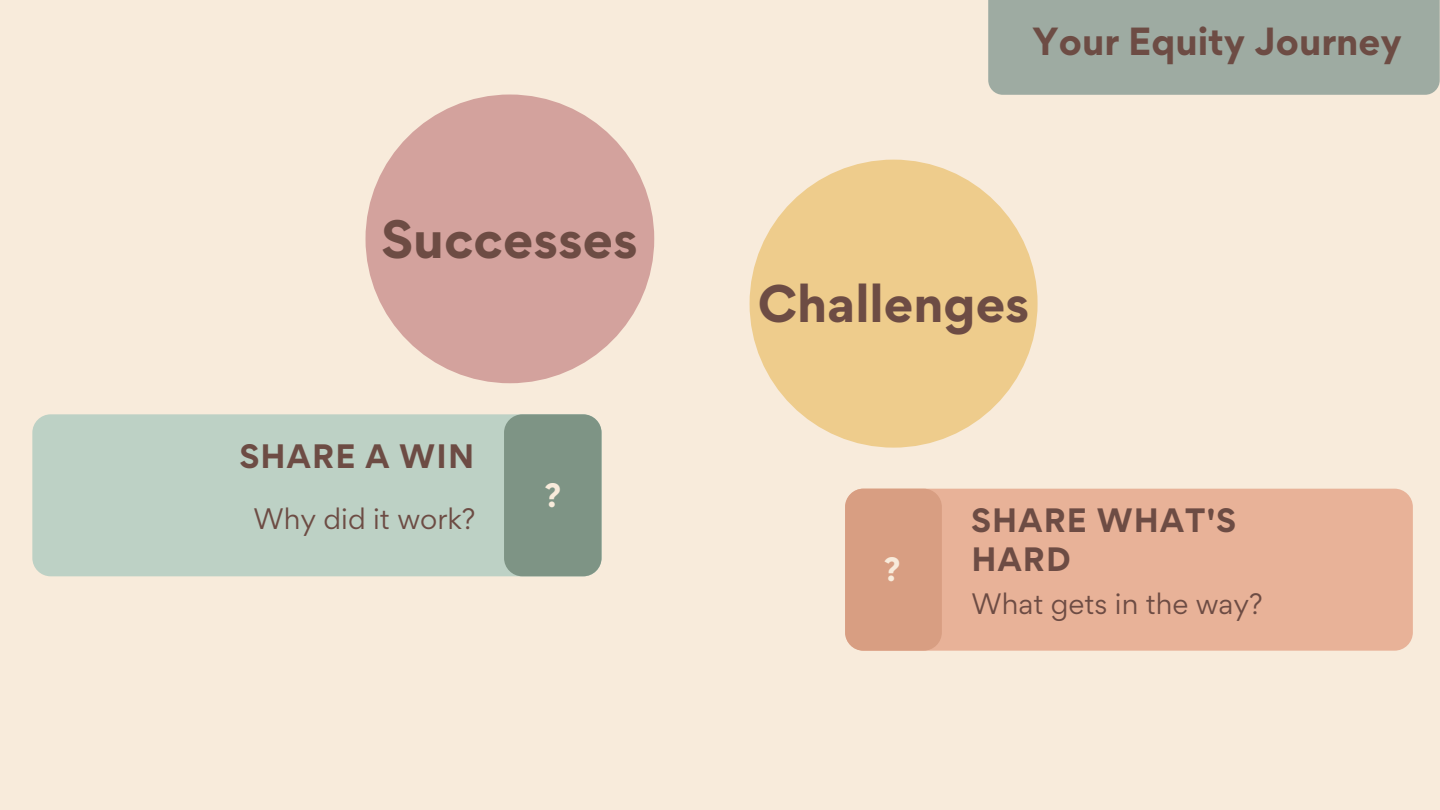
<style>
.page{position:relative;width:1440px;height:810px;background:#f8ebdb}
.page>*{position:absolute;margin:0;border:0;box-sizing:border-box;transform-origin:0 0}
.t1{font:700 48.2px "Gordita";color:#6d4c44}
.t2{font:700 47.2px "Gordita";color:#6d4c44}
.t3{font:700 35px "Gordita";color:#6d4c44}
.t4{font:700 30.2px "Gordita";letter-spacing:.04em;color:#6d4c44}
.t5{font:700 30.2px "Gordita";color:#f8ebdb}
.t6{font:700 30.1px/38.6px "Gordita";letter-spacing:.04em;color:#6d4c44}
.t7{font:700 30.1px "Gordita";color:#f8ebdb}
.t8{font:26.5px "Gordita";color:#6d4c44}
.t9{font:26.4px "Gordita";color:#6d4c44}
</style>
<div class="page">
<div style="left:32px;top:414px;width:570px;height:162px;background:#bdd1c5;border-radius:18px"></div>
<div style="left:504px;top:414px;width:98px;height:162px;background:#7e9485;border-radius:18px"></div>
<div style="left:845px;top:489px;width:568px;height:162px;background:#e8b298;border-radius:18px"></div>
<div style="left:845px;top:489px;width:97px;height:162px;background:#d89e82;border-radius:18px"></div>
<div style="left:366px;top:95px;width:288px;height:288px;background:#d3a29d;border-radius:50%"></div>
<div style="left:750px;top:160px;width:288px;height:288px;background:#eecc8c;border-radius:50%"></div>
<div style="left:988px;top:0;width:452px;height:95px;background:#9eaba2"></div>
<p class="t1" style="left:382px;top:206px;width:257px">Successes</p>
<p class="t4" style="left:240px;top:436px;width:236px">SHARE A WIN</p>
<p class="t8" style="left:253px;top:501px;width:224px">Why did it work?</p>
<p class="t5" style="left:544px;top:475px;width:18px">?</p>
<p class="t3" style="left:1032px;top:18px;width:371px">Your Equity Journey</p>
<p class="t2" style="left:758px;top:272px;width:273px">Challenges</p>
<p class="t7" style="left:884px;top:549px;width:18px">?</p>
<p class="t6" style="left:971px;top:501px;width:266px">SHARE WHAT'S<br>HARD</p>
<p class="t9" style="left:971px;top:586px;width:293px">What gets in the way?</p>
</div>
